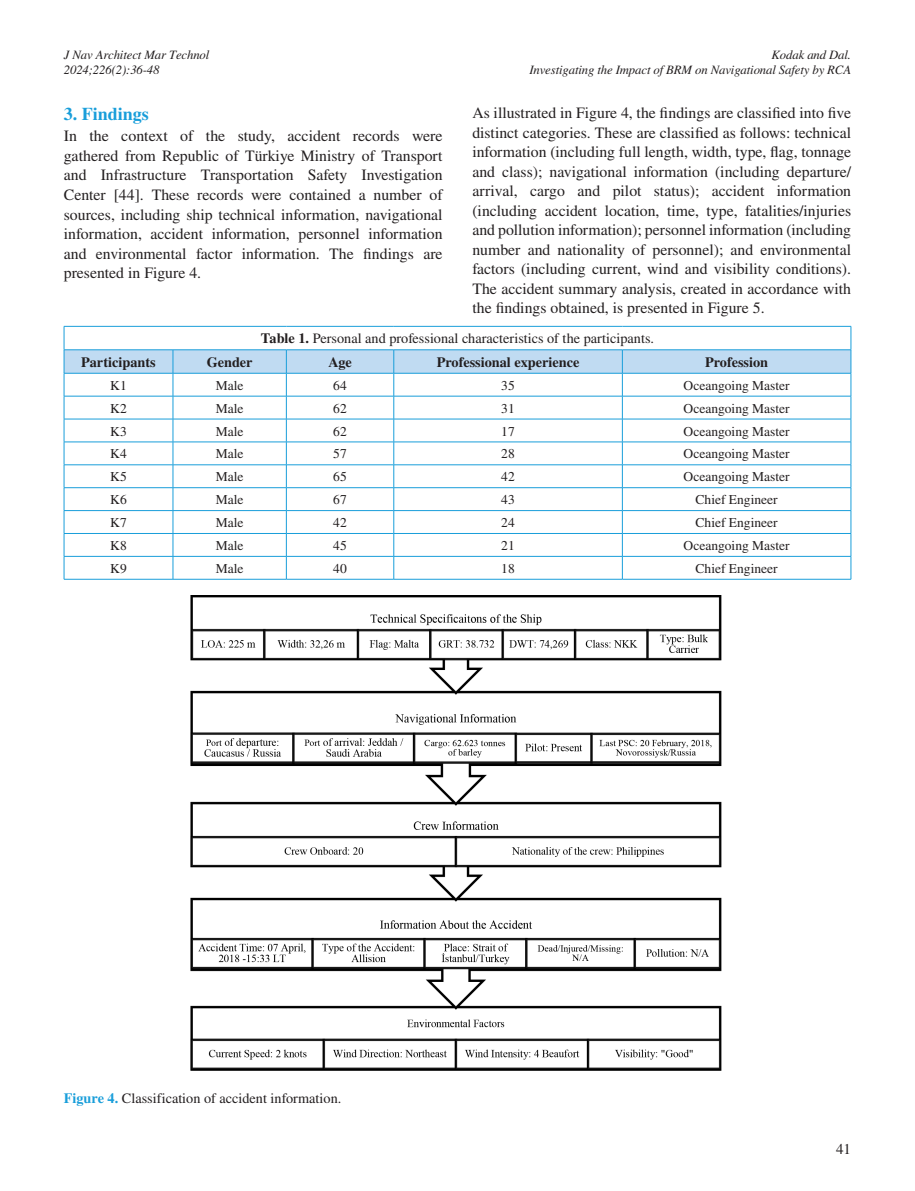
<style>
.page{position:relative;width:915px;height:1191px;background:#fff}
.page>*{position:absolute;margin:0;border:0;box-sizing:border-box;transform-origin:0 0}
.ARA_BASLIK{font:700 18px "STIX General";color:#199eda}
.t1{font:15.75px/19.5px "STIX General";color:#231f20;text-align:justify}
.t2{font:15px "STIX General";color:#231f20}
.TABLO-BASI{font:14.25px "STIX General";color:#231f20}
.TABLO-ARA{font:700 14.25px "STIX General";color:#231f20}
.RESİM-ALTI{font:14.25px "STIX General";color:#231f20}
.TABLO-YAZI{font:13.5px "STIX General";color:#231f20}
.t3{font:italic 12.75px/15px "STIX General";letter-spacing:-.01em;color:#231f20;text-align:right}
.s1{font-weight:700}
.s2{font-weight:700;color:#199eda}
</style>
<div class="page">
<hr style="left:64px;top:579px;width:109px;height:1px;background:#199eda">
<hr style="left:173px;top:579px;width:113px;height:1px;background:#199eda">
<hr style="left:286px;top:579px;width:107px;height:1px;background:#199eda">
<hr style="left:393px;top:579px;width:229px;height:1px;background:#199eda">
<hr style="left:622px;top:579px;width:228px;height:1px;background:#199eda">
<svg style="left:64px;top:326px;width:787px;height:253px"></svg>
<img style="left:190px;top:595px;width:532px;height:476px">
<p class="t3" style="left:64px;top:47px;width:147px;text-align:left">J Nav Architect Mar Technol<br>2024;226(2):36-48</p>
<p class="t3" style="left:529px;top:47px;width:323px">Kodak and Dal.<br>Investigating the Impact of BRM on Navigational Safety by RCA</p>
<p class="t1" style="left:472px;top:104px;width:380px">As illustrated in Figure 4, the findings are classified into five distinct categories. These are classified as follows: technical information (including full length, width, type, flag, tonnage and class); navigational information (including departure/ arrival, cargo and pilot status); accident information (including accident location, time, type, fatalities/injuries and pollution information); personnel information (including number and nationality of personnel); and environmental factors (including current, wind and visibility conditions).<br>The accident summary analysis, created in accordance with the findings obtained, is presented in Figure 5.</p>
<p class="TABLO-BASI" style="left:261px;top:329px;width:394px"><span class="s1">Table 1.</span> Personal and professional characteristics of the participants.</p>
<p class="ARA_BASLIK" style="left:64px;top:101px;width:87px">3. Findings</p>
<p class="t1" style="left:64px;top:127px;width:380px">In the context of the study, accident records were gathered from Republic of Türkiye Ministry of Transport and Infrastructure Transportation Safety Investigation Center [44]. These records were contained a number of sources, including ship technical information, navigational information, accident information, personnel information and environmental factor information. The findings are presented in Figure 4.</p>
<p class="TABLO-ARA" style="left:81px;top:352px;width:76px">Participants</p>
<p class="TABLO-ARA" style="left:207px;top:352px;width:47px">Gender</p>
<p class="TABLO-ARA" style="left:328px;top:352px;width:25px">Age</p>
<p class="TABLO-ARA" style="left:436px;top:352px;width:144px">Professional experience</p>
<p class="TABLO-ARA" style="left:704px;top:352px;width:65px">Profession</p>
<p class="TABLO-YAZI" style="left:110px;top:376px;width:18px">K1</p>
<p class="TABLO-YAZI" style="left:216px;top:376px;width:29px">Male</p>
<p class="TABLO-YAZI" style="left:333px;top:376px;width:15px">64</p>
<p class="TABLO-YAZI" style="left:501px;top:376px;width:15px">35</p>
<p class="TABLO-YAZI" style="left:683px;top:376px;width:107px">Oceangoing Master</p>
<p class="TABLO-YAZI" style="left:110px;top:399px;width:18px">K2</p>
<p class="TABLO-YAZI" style="left:216px;top:399px;width:29px">Male</p>
<p class="TABLO-YAZI" style="left:333px;top:399px;width:15px">62</p>
<p class="TABLO-YAZI" style="left:501px;top:399px;width:15px">31</p>
<p class="TABLO-YAZI" style="left:683px;top:399px;width:107px">Oceangoing Master</p>
<p class="TABLO-YAZI" style="left:110px;top:422px;width:18px">K3</p>
<p class="TABLO-YAZI" style="left:216px;top:422px;width:29px">Male</p>
<p class="TABLO-YAZI" style="left:333px;top:422px;width:15px">62</p>
<p class="TABLO-YAZI" style="left:501px;top:422px;width:15px">17</p>
<p class="TABLO-YAZI" style="left:683px;top:422px;width:107px">Oceangoing Master</p>
<p class="TABLO-YAZI" style="left:110px;top:444px;width:18px">K4</p>
<p class="TABLO-YAZI" style="left:216px;top:444px;width:29px">Male</p>
<p class="TABLO-YAZI" style="left:333px;top:444px;width:15px">57</p>
<p class="TABLO-YAZI" style="left:501px;top:444px;width:15px">28</p>
<p class="TABLO-YAZI" style="left:683px;top:444px;width:107px">Oceangoing Master</p>
<p class="TABLO-YAZI" style="left:110px;top:467px;width:18px">K5</p>
<p class="TABLO-YAZI" style="left:216px;top:467px;width:29px">Male</p>
<p class="TABLO-YAZI" style="left:333px;top:467px;width:15px">65</p>
<p class="TABLO-YAZI" style="left:501px;top:467px;width:15px">42</p>
<p class="TABLO-YAZI" style="left:683px;top:467px;width:107px">Oceangoing Master</p>
<p class="TABLO-YAZI" style="left:110px;top:490px;width:18px">K6</p>
<p class="TABLO-YAZI" style="left:216px;top:490px;width:29px">Male</p>
<p class="TABLO-YAZI" style="left:333px;top:490px;width:15px">67</p>
<p class="TABLO-YAZI" style="left:501px;top:490px;width:15px">43</p>
<p class="TABLO-YAZI" style="left:695px;top:490px;width:84px">Chief Engineer</p>
<p class="TABLO-YAZI" style="left:110px;top:513px;width:18px">K7</p>
<p class="TABLO-YAZI" style="left:216px;top:513px;width:29px">Male</p>
<p class="TABLO-YAZI" style="left:333px;top:513px;width:15px">42</p>
<p class="TABLO-YAZI" style="left:501px;top:513px;width:15px">24</p>
<p class="TABLO-YAZI" style="left:695px;top:513px;width:84px">Chief Engineer</p>
<p class="TABLO-YAZI" style="left:110px;top:536px;width:18px">K8</p>
<p class="TABLO-YAZI" style="left:216px;top:536px;width:29px">Male</p>
<p class="TABLO-YAZI" style="left:333px;top:536px;width:15px">45</p>
<p class="TABLO-YAZI" style="left:501px;top:536px;width:15px">21</p>
<p class="TABLO-YAZI" style="left:683px;top:536px;width:107px">Oceangoing Master</p>
<p class="TABLO-YAZI" style="left:110px;top:559px;width:18px">K9</p>
<p class="TABLO-YAZI" style="left:216px;top:559px;width:29px">Male</p>
<p class="TABLO-YAZI" style="left:333px;top:559px;width:15px">40</p>
<p class="TABLO-YAZI" style="left:501px;top:559px;width:15px">18</p>
<p class="TABLO-YAZI" style="left:695px;top:559px;width:84px">Chief Engineer</p>
<p class="RESİM-ALTI" style="left:64px;top:1089px;width:279px"><span class="s2">Figure 4.</span> Classification of accident information.</p>
<p class="t2" style="left:835px;top:1138px;width:16px">41</p>
</div>
